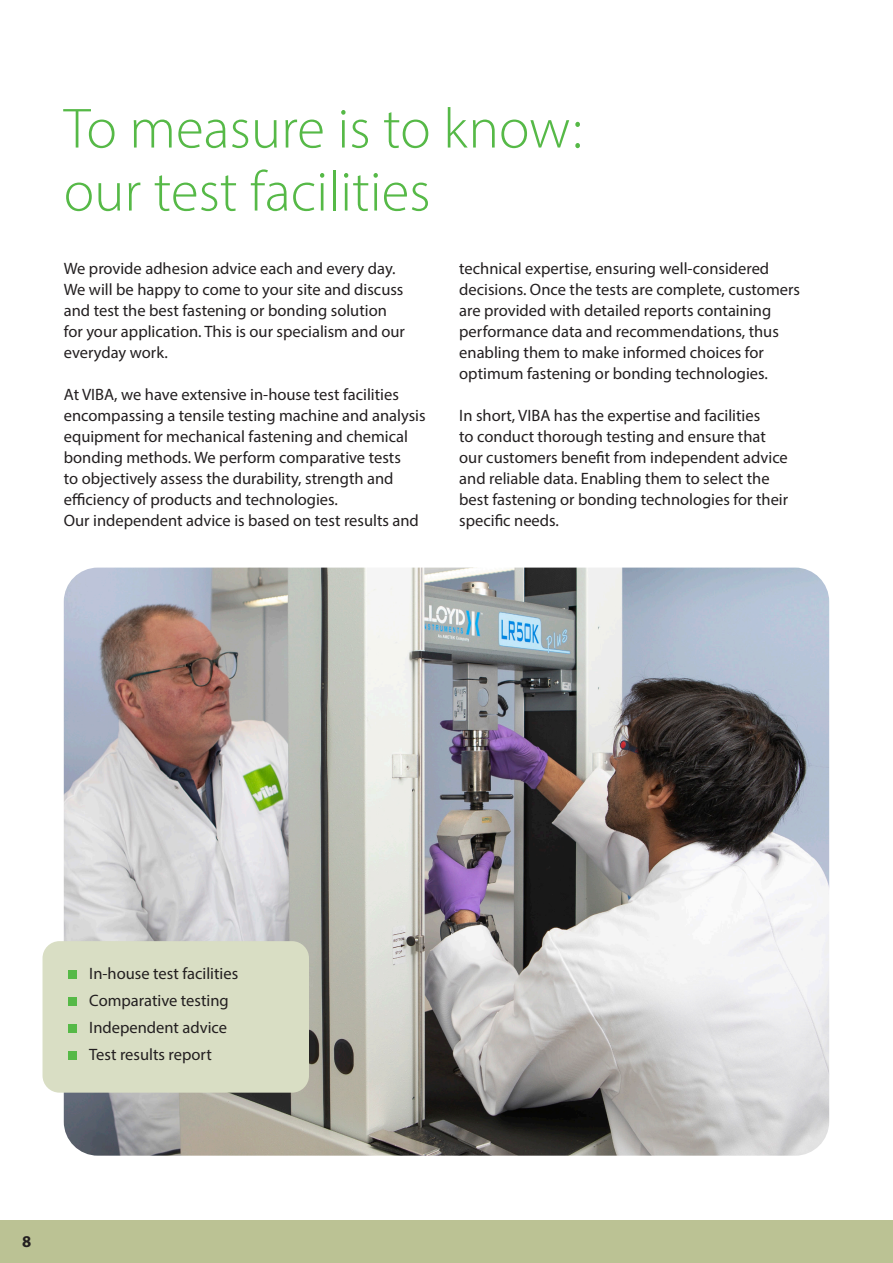
<style>
.page{position:relative;width:893px;height:1263px;background:#fff}
.page>*{position:absolute;margin:0;border:0;box-sizing:border-box;transform-origin:0 0}
.kop{font:300 57px "Myriad Pro";color:#56b947}
.body{font:16.5px/21px "Myriad Pro";color:#231f20}
.t1{font:700 16.5px "Myriad Pro";color:#231f20}
</style>
<div class="page">
<img style="left:64px;top:568px;width:765px;height:588px">
<div style="left:43px;top:941px;width:266px;height:152px;background:#d9dec4;border-radius:17px"></div>
<div style="left:68px;top:970px;width:9px;height:9px;background:#56b947"></div>
<div style="left:68px;top:997px;width:9px;height:9px;background:#56b947"></div>
<div style="left:68px;top:1024px;width:9px;height:9px;background:#56b947"></div>
<div style="left:68px;top:1051px;width:9px;height:9px;background:#56b947"></div>
<div style="left:0;top:1220px;width:893px;height:43px;background:#bbc294"></div>
<p class="kop" style="left:64px;top:94px;width:520px">To measure is to know:</p>
<p class="kop" style="left:64px;top:157px;width:368px">our test facilities</p>
<p class="body" style="left:64px;top:257px;width:333px">We provide adhesion advice each and every day.</p>
<p class="body" style="left:64px;top:278px;width:341px">We will be happy to come to your site and discuss</p>
<p class="body" style="left:64px;top:299px;width:325px">and test the best fastening or bonding solution</p>
<p class="body" style="left:64px;top:320px;width:343px">for your application. This is our specialism and our everyday work.</p>
<p class="body" style="left:64px;top:383px;width:363px">At VIBA, we have extensive in-house test facilities encompassing a tensile testing machine and analysis equipment for mechanical fastening and chemical bonding methods. We perform comparative tests</p>
<p class="body" style="left:64px;top:467px;width:331px">to objectively assess the durability, strength and efficiency of products and technologies.</p>
<p class="body" style="left:64px;top:509px;width:357px">Our independent advice is based on test results and</p>
<p class="body" style="left:459px;top:257px;width:342px">technical expertise, ensuring well-considered decisions. Once the tests are complete, customers</p>
<p class="body" style="left:459px;top:299px;width:321px">are provided with detailed reports containing performance data and recommendations, thus enabling them to make informed choices for optimum fastening or bonding technologies.</p>
<p class="body" style="left:459px;top:404px;width:302px">In short, VIBA has the expertise and facilities</p>
<p class="body" style="left:459px;top:425px;width:308px">to conduct thorough testing and ensure that</p>
<p class="body" style="left:459px;top:446px;width:330px">our customers benefit from independent advice</p>
<p class="body" style="left:459px;top:467px;width:312px">and reliable data. Enabling them to select the</p>
<p class="body" style="left:459px;top:488px;width:330px">best fastening or bonding technologies for their</p>
<p class="body" style="left:459px;top:509px;width:101px">specific needs.</p>
<p class="body" style="left:89px;top:963px;width:150px">In-house test facilities</p>
<p class="body" style="left:89px;top:990px;width:141px">Comparative testing</p>
<p class="body" style="left:89px;top:1017px;width:139px">Independent advice</p>
<p class="body" style="left:89px;top:1044px;width:124px">Test results report</p>
<p class="t1" style="left:22px;top:1231px;width:11px">8</p>
</div>
